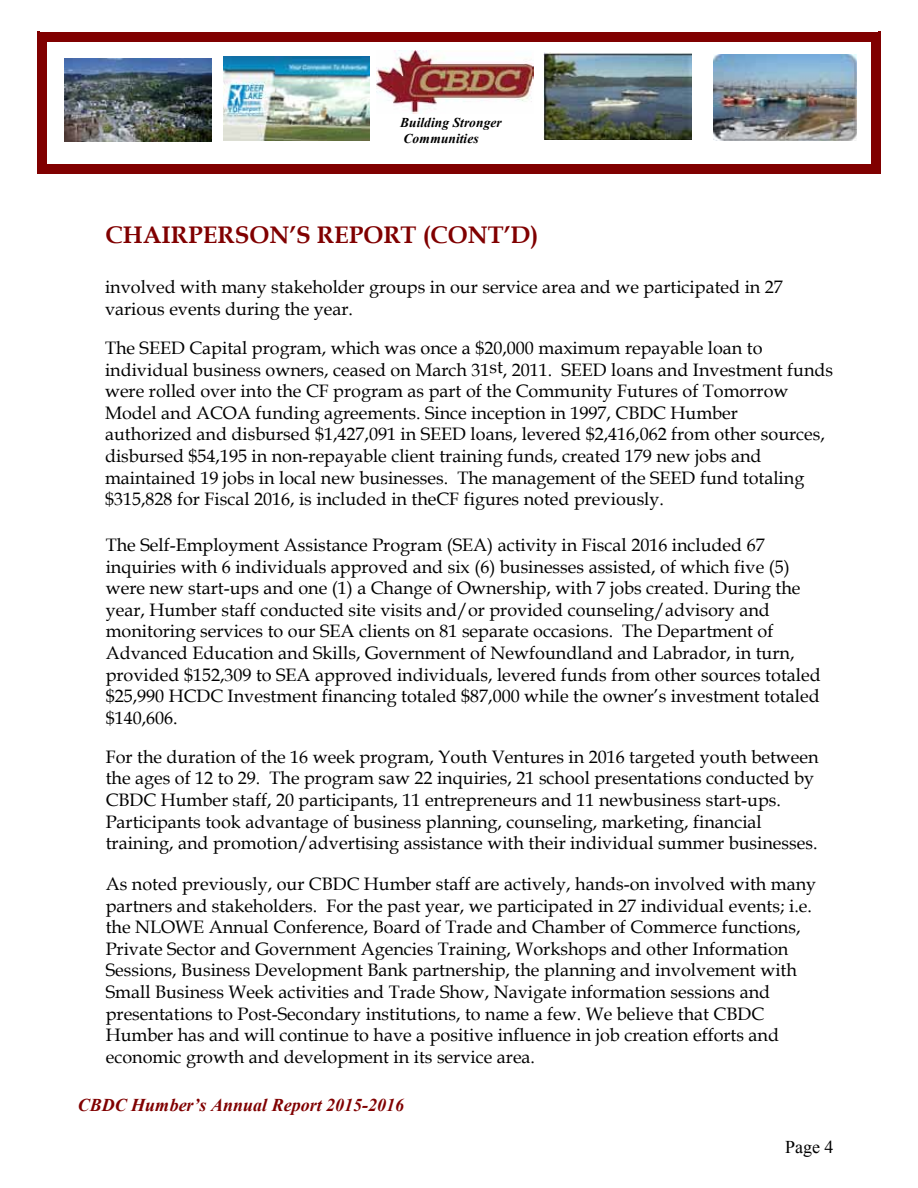
<style>
.page{position:relative;width:918px;height:1188px;background:#fff}
.page>*{position:absolute;margin:0;border:0;box-sizing:border-box;transform-origin:0 0}
.t1{font:700 24px "Book Antiqua";color:#800000}
.t2{font:18px/21.6px "Book Antiqua";color:#000}
.t3{font:italic 700 18px "Times New Roman";color:#800000}
.t4{font:18px "Times New Roman";color:#000}
.t5{font:italic 700 13.5px/15.6px "Times New Roman";color:#000}
</style>
<div class="page">
<img style="left:64px;top:59px;width:148px;height:83px">
<img style="left:543px;top:53px;width:148px;height:86px">
<img style="left:713px;top:54px;width:143px;height:86px">
<img style="left:376px;top:50px;width:157px;height:64px">
<img style="left:223px;top:56px;width:147px;height:85px">
<hr style="left:46px;top:40px;width:1px;height:126px;background:#800000">
<hr style="left:871px;top:40px;width:1px;height:126px;background:#800000">
<hr style="left:46px;top:40px;width:826px;height:1px;background:#800000">
<hr style="left:46px;top:165px;width:826px;height:1px;background:#800000">
<div style="left:40px;top:35px;width:6px;height:136px;background:#800000"></div>
<div style="left:872px;top:35px;width:6px;height:136px;background:#800000"></div>
<div style="left:40px;top:35px;width:838px;height:5px;background:#800000"></div>
<div style="left:40px;top:166px;width:838px;height:5px;background:#800000"></div>
<hr style="left:37px;top:32px;width:3px;height:142px;background:#800000">
<hr style="left:878px;top:32px;width:3px;height:142px;background:#800000">
<hr style="left:37px;top:32px;width:844px;height:3px;background:#800000">
<hr style="left:37px;top:171px;width:844px;height:3px;background:#800000">
<p class="t5" style="left:400px;top:114px;width:103px">Building Stronger<br>Communities</p>
<h1 class="t1" style="left:105px;top:218px;width:435px">CHAIRPERSON’S REPORT (CONT’D)</h1>
<p class="t2" style="left:105px;top:276px;width:679px">involved with many stakeholder groups in our service area and we participated in 27 various events during the year.</p>
<p class="t2" style="left:105px;top:337px;width:730px">The SEED Capital program, which was once a $20,000 maximum repayable loan to individual business owners, ceased on March 31st, 2011. SEED loans and Investment funds were rolled over into the CF program as part of the Community Futures of Tomorrow Model and ACOA funding agreements. Since inception in 1997, CBDC Humber<br>authorized and disbursed $1,427,091 in SEED loans, levered $2,416,062 from other sources, disbursed $54,195 in non-repayable client training funds, created 179 new jobs and maintained 19 jobs in local new businesses. The management of the SEED fund totaling $315,828 for Fiscal 2016, is included in theCF figures noted previously.</p>
<p class="t2" style="left:106px;top:534px;width:716px">The Self-Employment Assistance Program (SEA) activity in Fiscal 2016 included 67 inquiries with 6 individuals approved and six (6) businesses assisted, of which five (5) were new start-ups and one (1) a Change of Ownership, with 7 jobs created. During the year, Humber staff conducted site visits and/or provided counseling/advisory and monitoring services to our SEA clients on 81 separate occasions. The Department of Advanced Education and Skills, Government of Newfoundland and Labrador, in turn, provided $152,309 to SEA approved individuals, levered funds from other sources totaled $25,990 HCDC Investment financing totaled $87,000 while the owner’s investment totaled $140,606.</p>
<p class="t2" style="left:106px;top:746px;width:714px">For the duration of the 16 week program, Youth Ventures in 2016 targeted youth between the ages of 12 to 29. The program saw 22 inquiries, 21 school presentations conducted by CBDC Humber staff, 20 participants, 11 entrepreneurs and 11 newbusiness start-ups.<br>Participants took advantage of business planning, counseling, marketing, financial training, and promotion/advertising assistance with their individual summer businesses.</p>
<p class="t2" style="left:106px;top:873px;width:712px">As noted previously, our CBDC Humber staff are actively, hands-on involved with many partners and stakeholders. For the past year, we participated in 27 individual events; i.e. the NLOWE Annual Conference, Board of Trade and Chamber of Commerce functions, Private Sector and Government Agencies Training, Workshops and other Information Sessions, Business Development Bank partnership, the planning and involvement with Small Business Week activities and Trade Show, Navigate information sessions and presentations to Post-Secondary institutions, to name a few. We believe that CBDC Humber has and will continue to have a positive influence in job creation efforts and economic growth and development in its service area.</p>
<p class="t3" style="left:78px;top:1093px;width:328px">CBDC Humber’s Annual Report 2015-2016</p>
<p class="t4" style="left:785px;top:1135px;width:50px">Page 4</p>
</div>
